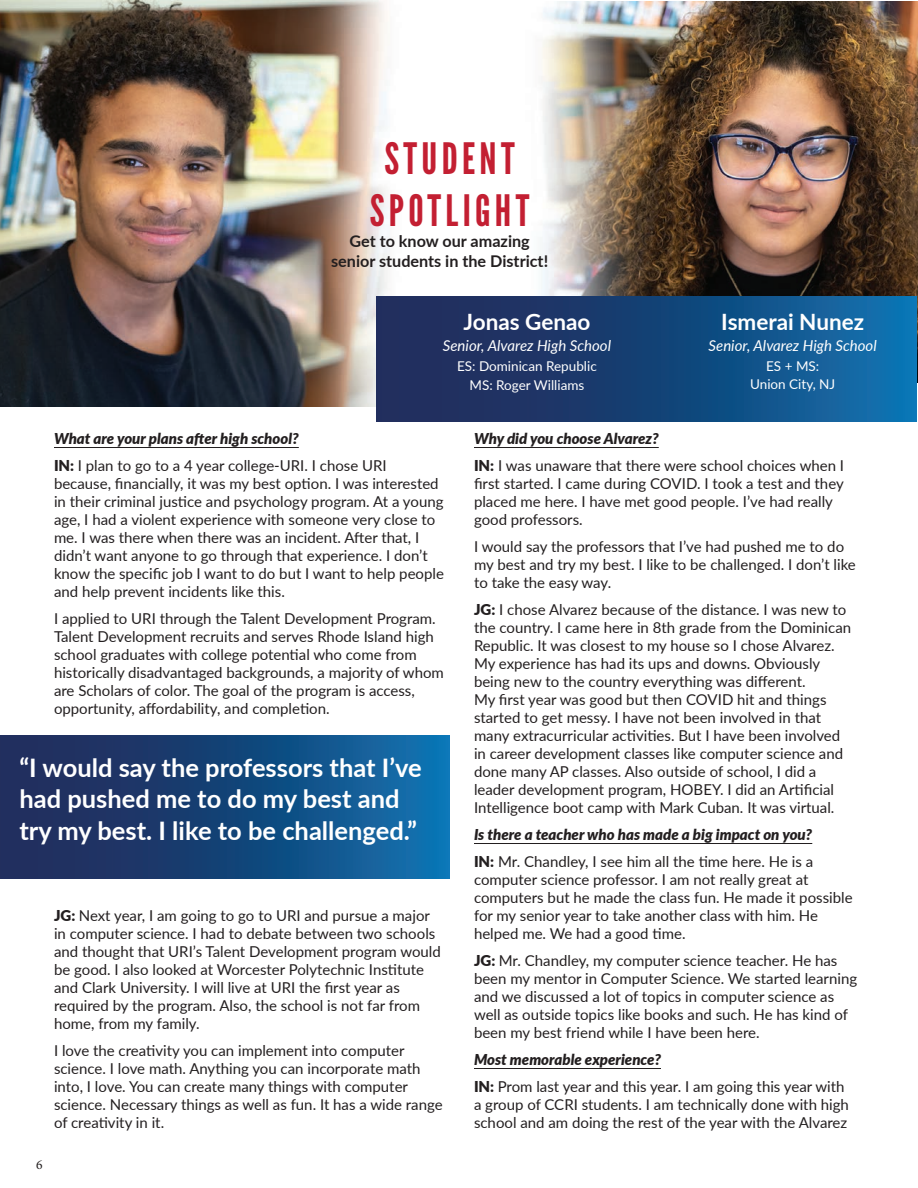
<style>
.page{position:relative;width:918px;height:1188px;background:#fff}
.page>*{position:absolute;margin:0;border:0;box-sizing:border-box;transform-origin:0 0}
.t1{font:43.2px/51.9px "League Gothic";letter-spacing:.1em;color:#c31f32;text-align:center}
.t2{font:700 25.5px/31.5px "Lato";color:#fff}
.t3{font:700 22.5px "Lato";color:#fff}
.t4{font:700 16.2px/19.5px "Lato";color:#231f20;text-align:center}
.t5{font:15px/18px "Lato";color:#231f20}
.t6{font:italic 900 15px/27px "Lato";color:#231f20}
.t7{font:italic 15px "Lato";color:#fff}
.t8{font:13.5px/19.5px "Lato";color:#fff;text-align:center}
.t9{font:13.5px "Minion Pro";color:#231f20}
.s1{font-weight:900;font-style:italic}
.s2{font-weight:900}
.s3{font-style:normal}
.s4{font-weight:400;font-style:normal}
</style>
<div class="page">
<img style="left:0;top:0;width:453px;height:406px">
<img style="left:508px;top:1px;width:410px;height:382px">
<div style="left:376px;top:297px;width:540px;height:124px;background:linear-gradient(to right,#22224f,#0c6ca9)"></div>
<hr style="left:54px;top:447px;width:245px;height:1px;background:#231f20">
<hr style="left:474px;top:447px;width:185px;height:1px;background:#231f20">
<hr style="left:474px;top:843px;width:338px;height:1px;background:#231f20">
<hr style="left:474px;top:1068px;width:187px;height:1px;background:#231f20">
<div style="left:0;top:735px;width:450px;height:143px;background:linear-gradient(to right,#212350,#0c6daa)"></div>
<h1 class="t1" style="left:370px;top:133px;width:161px">STUDENT<br>SPOTLIGHT</h1>
<p class="t4" style="left:331px;top:231px;width:219px">Get to know our amazing senior students in the District!</p>
<h3 class="t3" style="left:463px;top:305px;width:128px">Jonas Genao</h3>
<p class="t7" style="left:443px;top:335px;width:170px">Senior, Alvarez High School</p>
<p class="t8" style="left:457px;top:355px;width:141px">ES: Dominican Republic<br>MS: Roger Williams</p>
<h3 class="t3" style="left:721px;top:305px;width:144px">Ismerai Nunez</h3>
<p class="t7" style="left:709px;top:335px;width:170px">Senior, Alvarez High School</p>
<p class="t8" style="left:750px;top:356px;width:87px;line-height:18px">ES + MS:<br>Union City, NJ</p>
<p class="t5" style="left:54px;top:425px;width:334px;line-height:27px"><span class="s1">What are your plans after high school?<br></span><span class="s2">IN:</span> I plan to go to a 4 year college-URI. I chose URI</p>
<p class="t5" style="left:54px;top:474px;width:391px">because, financially, it was my best option. I was interested in their criminal justice and psychology program. At a young age, I had a violent experience with someone very close to me. I was there when there was an incident. After that, I didn’t want anyone to go through that experience. I don’t know the specific job I want to do but I want to help people and help prevent incidents like this.</p>
<p class="t5" style="left:54px;top:609px;width:391px">I applied to URI through the Talent Development Program.<br>Talent Development recruits and serves Rhode Island high school graduates with college potential who come from historically disadvantaged backgrounds, a majority of whom are Scholars of color. The goal of the program is access, opportunity, affordability, and completion.</p>
<h2 class="t2" style="left:19px;top:751px;width:404px">“I would say the professors that I’ve had pushed me to do my best and try my best. I like to be challenged.”</h2>
<p class="t9" style="left:36px;top:1155px;width:8px">6</p>
<p class="t5" style="left:54px;top:906px;width:388px"><span class="s2">JG:</span> Next year, I am going to go to URI and pursue a major in computer science. I had to debate between two schools and thought that URI’s Talent Development program would be good. I also looked at Worcester Polytechnic Institute and Clark University. I will live at URI the first year as required by the program. Also, the school is not far from home, from my family.</p>
<p class="t5" style="left:54px;top:1041px;width:390px">I love the creativity you can implement into computer science. I love math. Anything you can incorporate math into, I love. You can create many things with computer science. Necessary things as well as fun. It has a wide range of creativity in it.</p>
<p class="t5" style="left:474px;top:425px;width:372px;line-height:27px"><span class="s1">Why did you choose Alvarez?<br></span><span class="s2">IN:</span> I was unaware that there were school choices when I</p>
<p class="t5" style="left:474px;top:474px;width:371px">first started. I came during COVID. I took a test and they placed me here. I have met good people. I’ve had really good professors.</p>
<p class="t5" style="left:474px;top:537px;width:383px">I would say the professors that I’ve had pushed me to do my best and try my best. I like to be challenged. I don’t like to take the easy way.</p>
<p class="t5" style="left:474px;top:600px;width:379px"><span class="s2">JG:</span> I chose Alvarez because of the distance. I was new to the country. I came here in 8th grade from the Dominican Republic. It was closest to my house so I chose Alvarez.<br>My experience has had its ups and downs. Obviously being new to the country everything was different.<br>My first year was good but then COVID hit and things started to get messy. I have not been involved in that many extracurricular activities. But I have been involved in career development classes like computer science and done many AP classes. Also outside of school, I did a leader development program, HOBEY. I did an Artificial Intelligence boot camp with Mark Cuban. It was virtual.</p>
<p class="t6" style="left:474px;top:821px;width:341px">Is there a teacher who has made a big impact on you?<br><span class="s3">IN:</span> <span class="s4">Mr. Chandley, I see him all the time here. He is a</span></p>
<p class="t5" style="left:474px;top:870px;width:380px">computer science professor. I am not really great at computers but he made the class fun. He made it possible for my senior year to take another class with him. He helped me. We had a good time.</p>
<p class="t5" style="left:474px;top:951px;width:385px"><span class="s2">JG:</span> Mr. Chandley, my computer science teacher. He has been my mentor in Computer Science. We started learning and we discussed a lot of topics in computer science as well as outside topics like books and such. He has kind of been my best friend while I have been here.</p>
<p class="t5" style="left:474px;top:1046px;width:372px;line-height:27px"><span class="s1">Most memorable experience?<br></span><span class="s2">IN:</span> Prom last year and this year. I am going this year with</p>
<p class="t5" style="left:474px;top:1095px;width:377px">a group of CCRI students. I am technically done with high school and am doing the rest of the year with the Alvarez</p>
</div>
